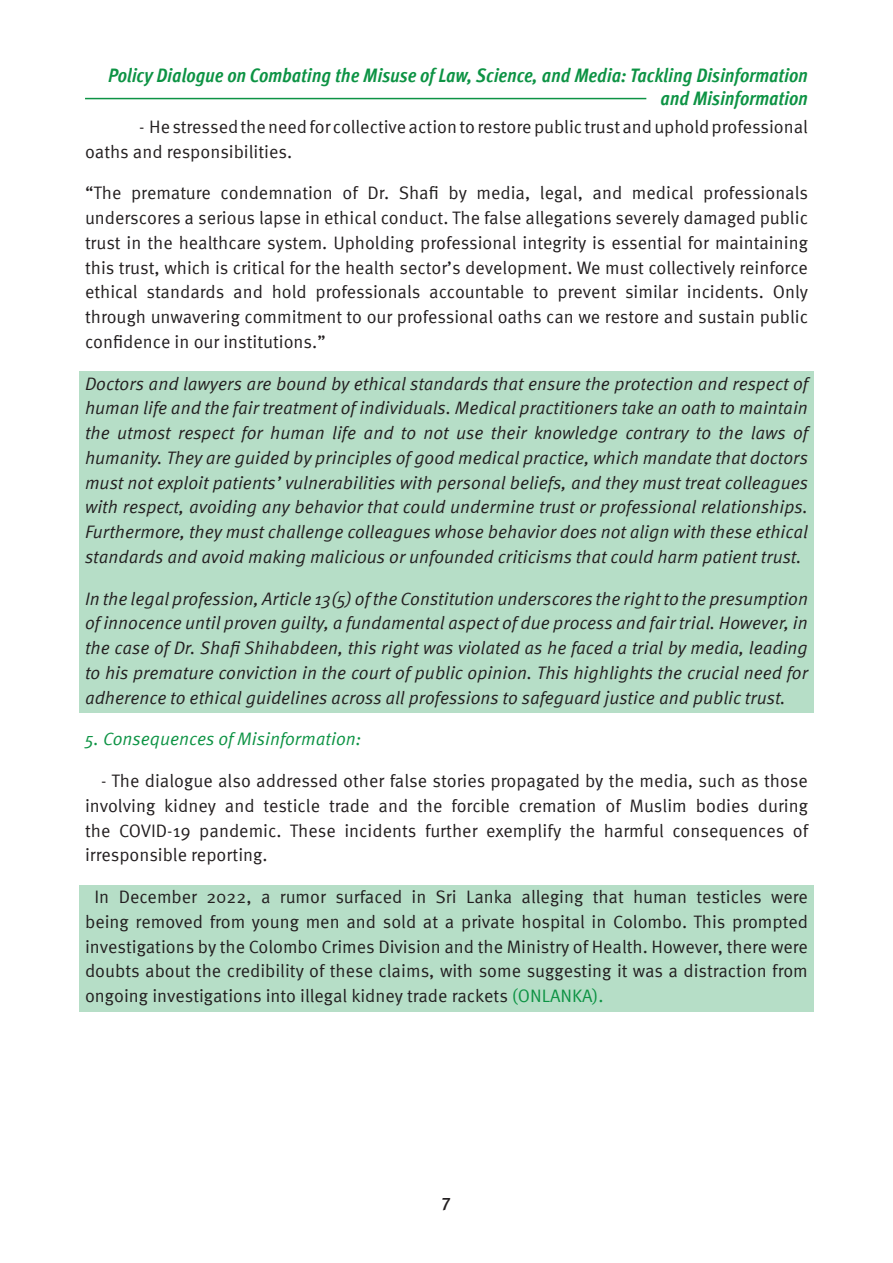
<style>
.page{position:relative;width:893px;height:1263px;background:#fff}
.page>*{position:absolute;margin:0;border:0;box-sizing:border-box;transform-origin:0 0}
.t1{font:italic 700 condensed 19.5px/23.4px "Meta Pro";color:#0d9344;text-align:right}
.Body{font:18px/24.8px "Meta Pro";color:#231f20;text-align:justify}
.Body-2{font:italic 18px/24.8px "Meta Pro";color:#231f20;text-align:justify}
.Body-3{font:italic 18px "Meta Pro";color:#0d9344}
.t2{font:500 18px "Meta Pro";color:#231f20}
.s1{color:#0d9344}
</style>
<div class="page">
<hr style="left:85px;top:98px;width:561px;height:1px;background:#0d9344">
<div style="left:79px;top:371px;width:735px;height:342px;background:#b6dec7"></div>
<div style="left:79px;top:885px;width:735px;height:127px;background:#b6dec7"></div>
<p class="t1" style="left:108px;top:62px;width:701px">Policy Dialogue on Combating the Misuse of Law, Science, and Media: Tackling Disinformation and Misinformation</p>
<p class="Body" style="left:85px;top:113px;width:724px;text-indent:54px">- He stressed the need for collective action to restore public trust and uphold professional oaths and responsibilities.</p>
<p class="Body" style="left:85px;top:180px;width:725px">“The premature condemnation of Dr. Shafi by media, legal, and medical professionals underscores a serious lapse in ethical conduct. The false allegations severely damaged public trust in the healthcare system. Upholding professional integrity is essential for maintaining this trust, which is critical for the health sector’s development. We must collectively reinforce ethical standards and hold professionals accountable to prevent similar incidents. Only through unwavering commitment to our professional oaths can we restore and sustain public confidence in our institutions.”</p>
<p class="Body-2" style="left:85px;top:370px;width:725px">Doctors and lawyers are bound by ethical standards that ensure the protection and respect of human life and the fair treatment of individuals. Medical practitioners take an oath to maintain the utmost respect for human life and to not use their knowledge contrary to the laws of humanity. They are guided by principles of good medical practice, which mandate that doctors must not exploit patients’ vulnerabilities with personal beliefs, and they must treat colleagues with respect, avoiding any behavior that could undermine trust or professional relationships.<br>Furthermore, they must challenge colleagues whose behavior does not align with these ethical standards and avoid making malicious or unfounded criticisms that could harm patient trust.</p>
<p class="Body-2" style="left:85px;top:585px;width:725px">In the legal profession, Article 13(5) of the Constitution underscores the rightto the presumption of innocence until proven guilty, a fundamental aspect of due process and fair trial. However, in the case of Dr. Shafi Shihabdeen, this right was violated as he faced a trial by media, leading to his premature conviction in the court of public opinion. This highlights the crucial need for adherence to ethical guidelines across all professions to safeguard justice and public trust.</p>
<p class="Body-3" style="left:85px;top:725px;width:278px">5. Consequences of Misinformation:</p>
<p class="Body" style="left:85px;top:767px;width:725px;text-indent:16px">- The dialogue also addressed other false stories propagated by the media, such as those involving kidney and testicle trade and the forcible cremation of Muslim bodies during the COVID-19 pandemic. These incidents further exemplify the harmful consequences of irresponsible reporting.</p>
<p class="Body" style="left:85px;top:883px;width:725px;text-indent:9px">In December 2022, a rumor surfaced in Sri Lanka alleging that human testicles were being removed from young men and sold at a private hospital in Colombo. This prompted investigations by the Colombo Crimes Division and the Ministry of Health. However, there were doubts about the credibility of these claims, with some suggesting it was a distraction from ongoing investigations into illegal kidney trade rackets <span class="s1">(ONLANKA).</span></p>
<p class="t2" style="left:442px;top:1186px;width:11px">7</p>
</div>
